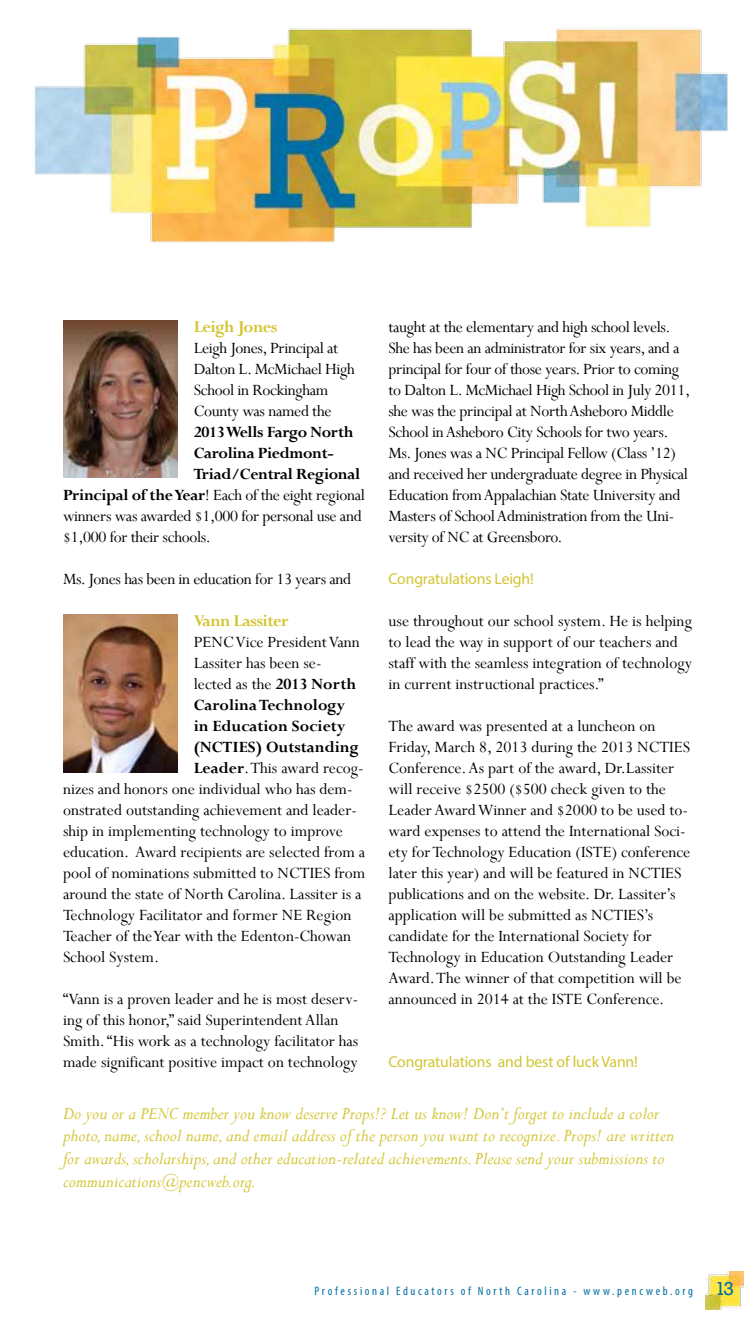
<style>
.page{position:relative;width:756px;height:1323px;background:#fff}
.page>*{position:absolute;margin:0;border:0;box-sizing:border-box;transform-origin:0 0}
.t1{font:italic 19.25px/22.8px "Perpetua";color:#d2c531}
.t2{font:700 18.38px "Perpetua";letter-spacing:-.03em;color:#d2c531}
.t3{font:17.5px/21px "Perpetua";color:#000}
.t4{font:17.5px/21px "Perpetua";letter-spacing:-.02em;color:#000}
.t5{font:700 17.5px/21px "Perpetua";color:#000}
.t6{font:700 17.5px "Perpetua";letter-spacing:-.02em;color:#000}
.t7{font:15.75px "Myriad Pro";letter-spacing:-.01em;color:#d2c531}
.t8{font:condensed 12.25px "Myriad Pro";letter-spacing:.215em;color:#006ea4}
.s1{font-weight:700}
.s2{font-weight:400}
.s3{font-family:"Rockwell";font-stretch:normal;font-size:19.25px}
</style>
<div class="page">
<img style="left:63px;top:615px;width:115px;height:157px">
<img style="left:63px;top:321px;width:115px;height:156px">
<img style="left:35px;top:28px;width:693px;height:215px">
<img style="left:706px;top:1272px;width:37px;height:38px">
<p class="t2" style="left:194px;top:316px;width:85px">Leigh Jones</p>
<p class="t4" style="left:194px;top:338px;width:163px">Leigh Jones, Principal at<br>Dalton L. McMichael High<br>School in Rockingham<br>County was named the</p>
<p class="t6" style="left:194px;top:421px;width:162px">2013 Wells Fargo North</p>
<p class="t6" style="left:194px;top:442px;width:142px">Carolina Piedmont-</p>
<p class="t6" style="left:194px;top:463px;width:168px">Triad/Central Regional</p>
<p class="t4" style="left:63px;top:485px;width:304px"><span class="s1">Principal of the Year</span>! Each of the eight regional</p>
<p class="t4" style="left:63px;top:506px;width:300px">winners was awarded $1,000 for personal use and</p>
<p class="t4" style="left:63px;top:527px;width:149px">$1,000 for their schools.</p>
<p class="t4" style="left:63px;top:569px;width:290px">Ms. Jones has been in education for 13 years and</p>
<p class="t2" style="left:194px;top:609px;width:96px">Vann Lassiter</p>
<p class="t5" style="left:194px;top:631px;width:168px"><span class="s2">PENC Vice President Vann<br>Lassiter has been se&shy;lected as the</span> 2013 North<br>Carolina Technology in Education Society (NCTIES</p>
<p class="t6" style="left:256px;top:736px;width:104px">) Outstanding</p>
<p class="t3" style="left:194px;top:757px;width:171px"><span class="s1">Leader</span>. This award recog-</p>
<p class="t3" style="left:63px;top:778px;width:291px">nizes and honors one individual who has dem-</p>
<p class="t3" style="left:63px;top:799px;width:295px">onstrated outstanding achievement and leader-</p>
<p class="t3" style="left:63px;top:820px;width:281px">ship in implementing technology to improve</p>
<p class="t3" style="left:63px;top:841px;width:304px">education. Award recipients are selected from a</p>
<p class="t3" style="left:63px;top:862px;width:304px">pool of nominations submitted to NCTIES from</p>
<p class="t3" style="left:63px;top:883px;width:300px">around the state of North Carolina. Lassiter is a</p>
<p class="t3" style="left:63px;top:904px;width:290px">Technology Facilitator and former NE Region</p>
<p class="t3" style="left:63px;top:925px;width:290px">Teacher of the Year with the Edenton-Chowan</p>
<p class="t3" style="left:63px;top:946px;width:98px">School System.</p>
<p class="t3" style="left:63px;top:988px;width:297px">“Vann is a proven leader and he is most deserv&shy;ing of this honor,” said Superintendent Allan Smith. “His work as a technology facilitator has made significant positive impact on technology</p>
<p class="t4" style="left:389px;top:316px;width:303px">taught at the elementary and high school levels.<br>She has been an administrator for six years, and a principal for four of those years. Prior to coming to Dalton L. McMichael High School in July 2011, she was the principal at North Asheboro Middle School in Asheboro City Schools for two years.<br>Ms. Jones was a NC Principal Fellow (Class ’12) and received her undergraduate degree in Physical Education from Appalachian State University and Masters of School Administration from the Uni&shy;versity of NC at Greensboro.</p>
<p class="t7" style="left:388px;top:569px;width:147px">Congratulations Leigh!</p>
<p class="t3" style="left:389px;top:610px;width:305px">use throughout our school system. He is helping to lead the way in support of our teachers and staff with the seamless integration of technology in current instructional practices.”</p>
<p class="t3" style="left:389px;top:715px;width:303px">The award was presented at a luncheon on Friday, March 8, 2013 during the 2013 NCTIES Conference. As part of the award, Dr.Lassiter will receive $2500 ($500 check given to the Leader Award Winner and $2000 to be used to&shy;ward expenses to attend the International Soci&shy;ety for Technology Education (ISTE) conference later this year) and will be featured in NCTIES publications and on the website. Dr. Lassiter’s application will be submitted as NCTIES’s candidate for the International Society for Technology in Education Outstanding Leader Award. The winner of that competition will be announced in 2014 at the ISTE Conference.</p>
<p class="t7" style="left:388px;top:1052px;width:251px">Congratulations and best of luck Vann!</p>
<p class="t1" style="left:63px;top:1101px;width:613px">Do you or a PENC member you know deserve Props!? Let us know! Don’t forget to include a color photo, name, school name, and email address of the person you want to recognize. Props! are written for awards, scholarships, and other education-related achievements. Please send your submissions to communications@pencweb.org.</p>
<p class="t8" style="left:314px;top:1283px;width:421px">Professional Educators of North Carolina - www.pencweb.org <span class="s3">13</span></p>
</div>
